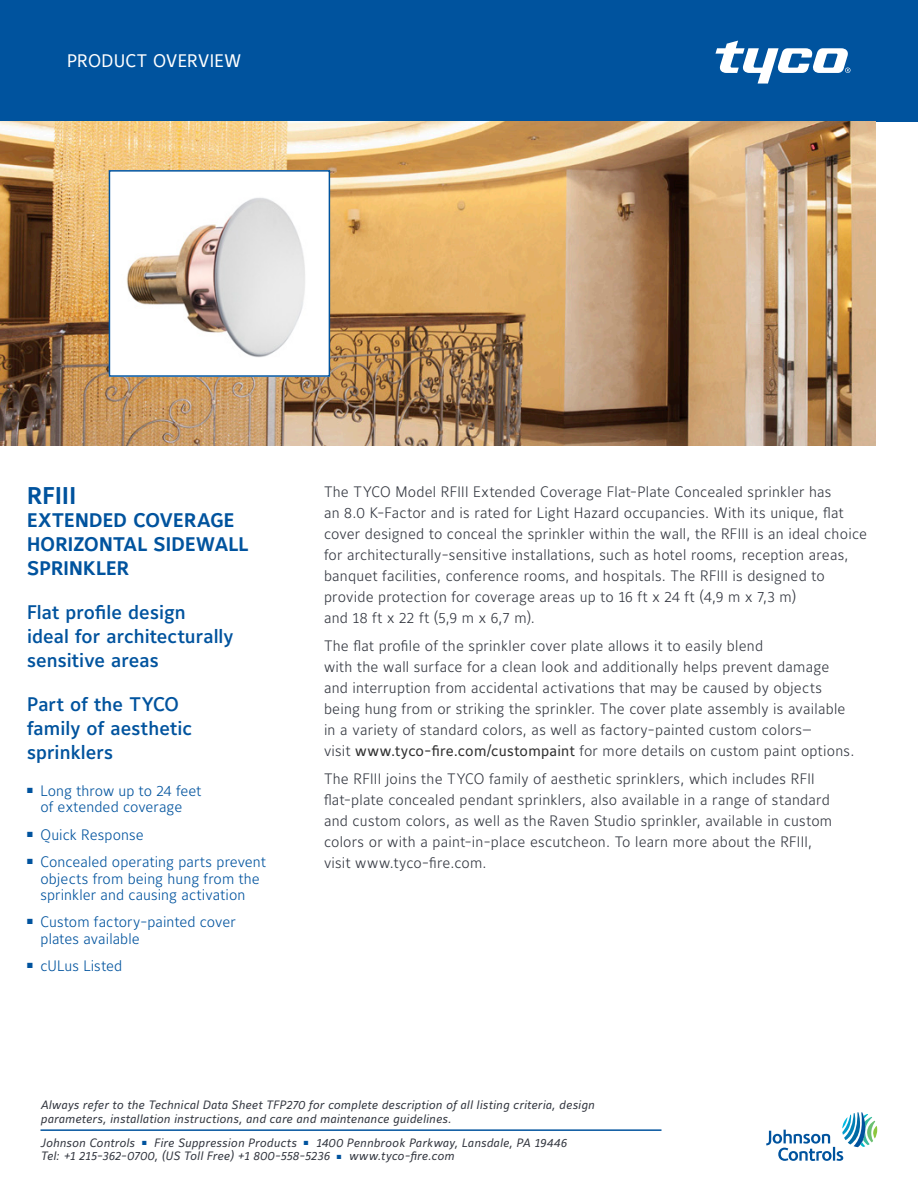
<style>
.page{position:relative;width:918px;height:1188px;background:#fff}
.page>*{position:absolute;margin:0;border:0;box-sizing:border-box;transform-origin:0 0}
.FlyerHead{font:700 24px "Maurea Jci Lf ML";letter-spacing:.02em;color:#00539e}
.TitleNoBullets{font:500 19.5px/24px "Maurea Jci Lf ML";letter-spacing:.005em;color:#00539e}
.t1{font:700 19.5px/23.7px "Maurea Jci Lf ML";letter-spacing:.015em;color:#00539e}
.Overview_Head{font:18px "Maurea Jci Lf ML";letter-spacing:.005em;color:#fff}
.FlyerCopy{font:300 15px/21px "Maurea Jci Lf ML";letter-spacing:.015em;color:#333740}
.t2{font:300 15px/16.5px "Maurea Jci Lf ML";letter-spacing:.005em;color:#00539e;text-align:center}
.AlwaysRefer{font:italic 12px/13.5px "Maurea Jci Lf ML";letter-spacing:.02em;color:#333740}
.s1{font-weight:400;color:#303030}
.s2{color:#00539e}
</style>
<div class="page">
<svg style="left:766px;top:1112px;width:111px;height:49px"></svg>
<hr style="left:40px;top:1129px;width:622px;height:2px;background:#00539e">
<div style="left:0;top:0;width:918px;height:122px;background:#00539e"></div>
<svg style="left:716px;top:41px;width:134px;height:43px"></svg>
<img style="left:0;top:122px;width:876px;height:324px">
<img style="left:112px;top:177px;width:215px;height:197px">
<div style="left:109px;top:170px;width:221px;height:207px;border:2px solid #00539e"></div>
<p class="Overview_Head" style="left:67px;top:50px;width:176px">PRODUCT OVERVIEW</p>
<p class="FlyerHead" style="left:27px;top:481px;width:50px">RFIII</p>
<p class="t1" style="left:27px;top:509px;width:223px">EXTENDED COVERAGE<br>HORIZONTAL SIDEWALL<br>SPRINKLER</p>
<p class="TitleNoBullets" style="left:27px;top:600px;width:208px">Flat profile design<br>ideal for architecturally sensitive areas</p>
<p class="TitleNoBullets" style="left:27px;top:693px;width:167px">Part of the TYCO family of aesthetic sprinklers</p>
<p class="t2" style="left:27px;top:782px;width:176px">■ Long throw up to 24 feet of extended coverage</p>
<p class="t2" style="left:27px;top:826px;width:118px">■ Quick Response</p>
<p class="t2" style="left:27px;top:853px;width:240px">■ Concealed operating parts prevent objects from being hung from the sprinkler and causing activation</p>
<p class="t2" style="left:40px;top:914px;width:197px;text-align:left;text-indent:-14px">■ Custom factory-painted cover plates available</p>
<p class="t2" style="left:27px;top:957px;width:97px">■ cULus Listed</p>
<p class="FlyerCopy" style="left:324px;top:481px;width:545px">The TYCO Model RFIII Extended Coverage Flat-Plate Concealed sprinkler has<br>an 8.0 K-Factor and is rated for Light Hazard occupancies. With its unique, flat cover designed to conceal the sprinkler within the wall, the RFIII is an ideal choice for architecturally-sensitive installations, such as hotel rooms, reception areas, banquet facilities, conference rooms, and hospitals. The RFIII is designed to provide protection for coverage areas up to 16 ft x 24 ft (4,9 m x 7,3 m)<br>and 18 ft x 22 ft (5,9 m x 6,7 m).</p>
<p class="FlyerCopy" style="left:324px;top:635px;width:532px">The flat profile of the sprinkler cover plate allows it to easily blend<br>with the wall surface for a clean look and additionally helps prevent damage and interruption from accidental activations that may be caused by objects being hung from or striking the sprinkler. The cover plate assembly is available in a variety of standard colors, as well as factory-painted custom colors—<br>visit <span class="s1">www.tyco-fire.com/custompaint</span> for more details on custom paint options.</p>
<p class="FlyerCopy" style="left:324px;top:768px;width:510px">The RFIII joins the TYCO family of aesthetic sprinklers, which includes RFII flat-plate concealed pendant sprinklers, also available in a range of standard and custom colors, as well as the Raven Studio sprinkler, available in custom colors or with a paint-in-place escutcheon. To learn more about the RFIII, visit www.tyco-fire.com.</p>
<p class="AlwaysRefer" style="left:40px;top:1099px;width:555px">Always refer to the Technical Data Sheet TFP270 for complete description of all listing criteria, design parameters, installation instructions, and care and maintenance guidelines.</p>
<p class="AlwaysRefer" style="left:40px;top:1136px;width:528px">Johnson Controls <span class="s2">■</span> Fire Suppression Products <span class="s2">■</span> 1400 Pennbrook Parkway, Lansdale, PA 19446</p>
<p class="AlwaysRefer" style="left:40px;top:1149px;width:415px">Tel: +1 215-362-0700, (US Toll Free) +1 800-558-5236 <span class="s2">■</span> www.tyco-fire.com</p>
</div>
